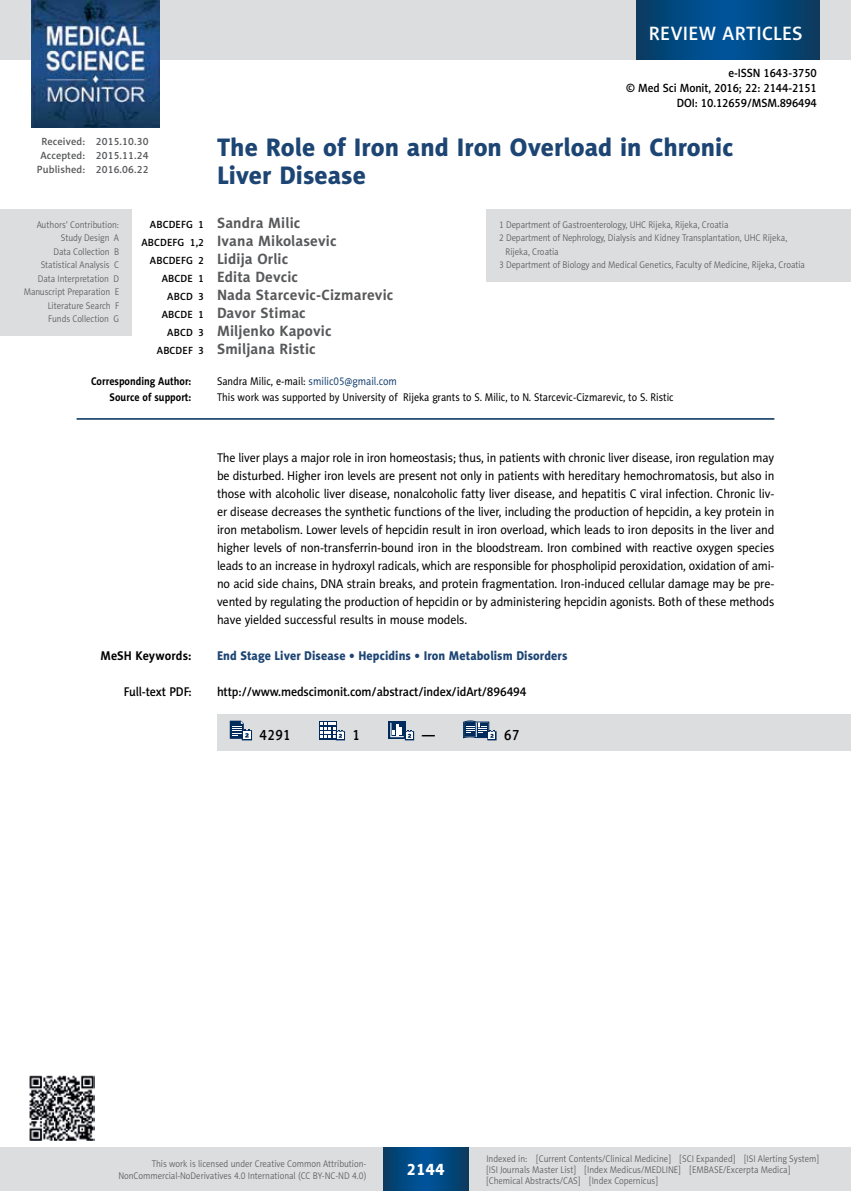
<style>
.page{position:relative;width:851px;height:1191px;background:#fff}
.page>*{position:absolute;margin:0;border:0;box-sizing:border-box;transform-origin:0 0}
.t1{font:25.5px/28.5px "Naomi Sans EFN Heavy";color:#1d4574}
.t2{font:19.5px "Naomi Sans EFN Medium";letter-spacing:.015em;color:#fff}
.t3{font:16.5px "Naomi Sans EFN Heavy";color:#fff}
.t4{font:700 15px "Naomi Sans EFN";letter-spacing:.01em;color:#58595b}
.t5{font:15px "Naomi Sans EFN Medium";letter-spacing:.03em;color:#000;scale:.9 1}
.t6{font:12.75px/18px "Naomi Sans EFN";letter-spacing:-.01em;color:#000;text-align:justify;scale:.95 1}
.t7{font:12.75px "Naomi Sans EFN Medium";letter-spacing:-.01em;color:#000;scale:.95 1}
.t8{font:12.75px "Naomi Sans EFN Heavy";letter-spacing:.01em;color:#1d4574;scale:.95 1}
.t9{font:700 12.75px "Naomi Sans EFN";letter-spacing:.005em;color:#000;scale:.95 1}
.t10{font:12px/15px "Naomi Sans EFN Medium";letter-spacing:-.01em;color:#000;text-align:right;scale:.95 1}
.t11{font:11.25px "Naomi Sans EFN";color:#000;scale:.9 1}
.t12{font:700 11.25px "Naomi Sans EFN";color:#000;scale:.9 1}
.t13{font:10.5px/13.5px "Naomi Sans EFN Medium";letter-spacing:.01em;color:#58595b;text-align:center}
.t14{font:9.75px/13.5px "Naomi Sans EFN Light";color:#58595b;text-align:right;scale:.9 1}
.s1{font-family:"Naomi Sans EFN Medium";font-weight:400;font-size:10.5px;color:#000}
.s2{color:#1d4574}
</style>
<div class="page">
<div style="left:217px;top:714px;width:633px;height:36px;background:#dcddde"></div>
<svg style="left:230px;top:720px;width:22px;height:20px"></svg>
<div style="left:319px;top:721px;width:17px;height:18px;background:#002b5c"></div>
<svg style="left:320px;top:722px;width:25px;height:18px"></svg>
<div style="left:388px;top:721px;width:18px;height:18px;background:#002b5c"></div>
<svg style="left:390px;top:723px;width:24px;height:17px"></svg>
<svg style="left:463px;top:720px;width:33px;height:20px"></svg>
<hr style="left:77px;top:418px;width:697px;height:2px;background:#002b5c">
<div style="left:0;top:210px;width:132px;height:126px;background:#dcddde"></div>
<div style="left:486px;top:210px;width:364px;height:72px;background:#dcddde"></div>
<img style="left:29px;top:1075px;width:66px;height:66px">
<hr style="left:850px;top:0;width:1px;height:60px;background:#dcddde">
<div style="left:0;top:1148px;width:850px;height:43px;background:#dcddde"></div>
<svg style="left:383px;top:1147px;width:85px;height:43px;background:#02487f"></svg>
<div style="left:0;top:0;width:850px;height:60px;background:#dcddde"></div>
<svg style="left:636px;top:0;width:183px;height:60px;background:#02487f"></svg>
<img style="left:32px;top:0;width:127px;height:128px">
<h2 class="t2" style="left:648px;top:22px;width:155px">REVIEW ARTICLES</h2>
<p class="t10" style="left:626px;top:65px;width:202px">e-ISSN 1643-3750<br>© Med Sci Monit, 2016; 22: 2144-2151<br>DOI: 10.12659/MSM.896494</p>
<h1 class="t1" style="left:217px;top:132px;width:517px">The Role of Iron and Iron Overload in Chronic<br>Liver Disease</h1>
<p class="t4" style="left:150px;top:214px;width:152px"><span class="s1">ABCDEFG 1</span> Sandra Milic</p>
<p class="t4" style="left:141px;top:232px;width:196px"><span class="s1">ABCDEFG 1,2</span> Ivana Mikolasevic</p>
<p class="t4" style="left:150px;top:250px;width:140px"><span class="s1">ABCDEFG 2</span> Lidija Orlic</p>
<p class="t4" style="left:162px;top:268px;width:138px"><span class="s1">ABCDE 1</span> Edita Devcic</p>
<p class="t4" style="left:167px;top:286px;width:227px"><span class="s1">ABCD 3</span> Nada Starcevic-Cizmarevic</p>
<p class="t4" style="left:162px;top:304px;width:145px"><span class="s1">ABCDE 1</span> Davor Stimac</p>
<p class="t4" style="left:167px;top:322px;width:166px"><span class="s1">ABCD 3</span> Miljenko Kapovic</p>
<p class="t4" style="left:157px;top:340px;width:160px"><span class="s1">ABCDEF 3</span> Smiljana Ristic</p>
<p class="t12" style="left:91px;top:375px;width:113px">Corresponding Author:</p>
<p class="t11" style="left:217px;top:375px;width:201px">Sandra Milic, e-mail: <span class="s2">smilic05@gmail.com</span></p>
<p class="t12" style="left:110px;top:391px;width:92px">Source of support:</p>
<p class="t11" style="left:217px;top:391px;width:509px">This work was supported by University of Rijeka grants to S. Milic, to N. Starcevic-Cizmarevic, to S. Ristic</p>
<p class="t13" style="left:37px;top:135px;width:113px">Received: 2015.10.30<br>Accepted: 2015.11.24<br>Published: 2016.06.22</p>
<p class="t14" style="left:24px;top:218px;width:107px">Authors’ Contribution:<br>Study Design A<br>Data Collection B<br>Statistical Analysis C<br>Data Interpretation D<br>Manuscript Preparation E<br>Literature Search F<br>Funds Collection G</p>
<p class="t14" style="left:499px;top:218px;width:256px">1 Department of Gastroenterology, UHC Rijeka, Rijeka, Croatia</p>
<p class="t14" style="left:499px;top:231px;width:322px">2 Department of Nephrology, Dialysis and Kidney Transplantation, UHC Rijeka,</p>
<p class="t14" style="left:505px;top:245px;width:61px">Rijeka, Croatia</p>
<p class="t14" style="left:499px;top:258px;width:341px">3 Department of Biology and Medical Genetics, Faculty of Medicine, Rijeka, Croatia</p>
<p class="t6" style="left:217px;top:449px;width:588px">The liver plays a major role in iron homeostasis; thus, in patients with chronic liver disease, iron regulation may be disturbed. Higher iron levels are present not only in patients with hereditary hemochromatosis, but also in those with alcoholic liver disease, nonalcoholic fatty liver disease, and hepatitis C viral infection. Chronic liv&shy;er disease decreases the synthetic functions of the liver, including the production of hepcidin, a key protein in iron metabolism. Lower levels of hepcidin result in iron overload, which leads to iron deposits in the liver and higher levels of non-transferrin-bound iron in the bloodstream. Iron combined with reactive oxygen species leads to an increase in hydroxyl radicals, which are responsible for phospholipid peroxidation, oxidation of ami&shy;no acid side chains, DNA strain breaks, and protein fragmentation. Iron-induced cellular damage may be pre&shy;vented by regulating the production of hepcidin or by administering hepcidin agonists. Both of these methods have yielded successful results in mouse models.</p>
<p class="t9" style="left:100px;top:648px;width:97px">MeSH Keywords:</p>
<p class="t8" style="left:217px;top:648px;width:370px">End Stage Liver Disease • Hepcidins • Iron Metabolism Disorders</p>
<p class="t7" style="left:124px;top:684px;width:73px">Full-text PDF:</p>
<p class="t7" style="left:217px;top:684px;width:327px">http://www.medscimonit.com/abstract/index/idArt/896494</p>
<p class="t5" style="left:259px;top:726px;width:36px">4291</p>
<p class="t5" style="left:352px;top:726px;width:10px">1</p>
<p class="t5" style="left:421px;top:726px;width:16px">—</p>
<p class="t5" style="left:504px;top:726px;width:19px">67</p>
<p class="t14" style="left:118px;top:1158px;width:277px;line-height:11.2px">This work is licensed under Creative Common Attribution-<br>NonCommercial-NoDerivatives 4.0 International (CC BY-NC-ND 4.0)</p>
<p class="t3" style="left:406px;top:1159px;width:40px">2144</p>
<p class="t14" style="left:486px;top:1152px;width:371px;line-height:11.2px;text-align:left">Indexed in: [Current Contents/Clinical Medicine] [SCI Expanded] [ISI Alerting System] [ISI Journals Master List] [Index Medicus/MEDLINE] [EMBASE/Excerpta Medica] [Chemical Abstracts/CAS] [Index Copernicus]</p>
</div>
